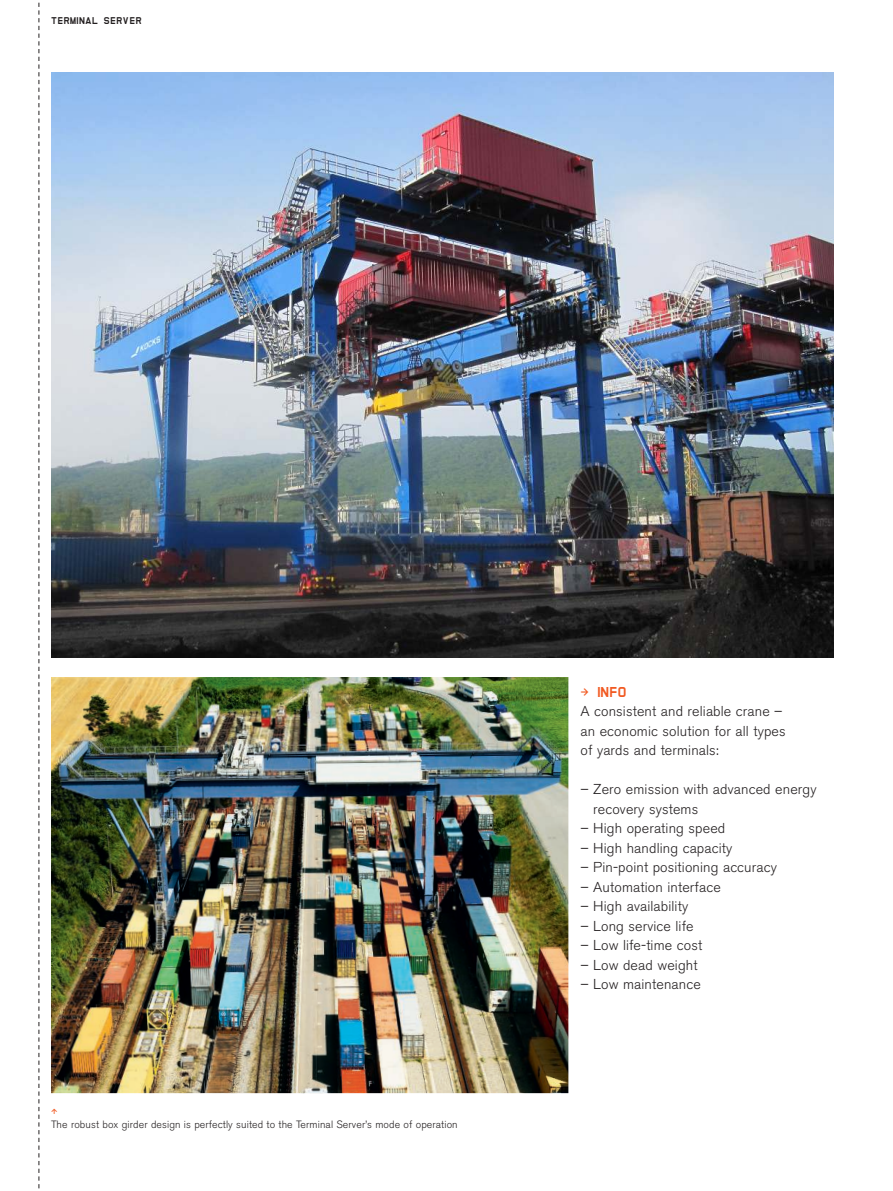
<style>
.page{position:relative;width:893px;height:1191px;background:#fff}
.page>*{position:absolute;margin:0;border:0;box-sizing:border-box;transform-origin:0 0}
.t1{font:300 14.25px/19.5px "Akzidenz Grotesk BE";letter-spacing:.01em;color:#231f20}
.t2{font:700 14.25px "Kranunion Office";color:#f15921}
.t3{font:300 10.5px "Akzidenz Grotesk BE";letter-spacing:.01em;color:#231f20}
.t4{font:10.5px "Office Expert";color:#f15921}
.t5{font:700 9.75px "Kranunion Office";letter-spacing:.05em;color:#231f20}
.s1{font-family:"Office Expert";font-weight:400}
</style>
<div class="page">
<img style="left:51px;top:72px;width:782px;height:585px">
<svg style="left:39px;top:2px;width:1px;height:1187px"></svg>
<img style="left:51px;top:677px;width:517px;height:416px">
<p class="t5" style="left:51px;top:15px;width:92px">TERMINAL SERVER</p>
<p class="t4" style="left:51px;top:1105px;width:8px">O</p>
<p class="t3" style="left:51px;top:1120px;width:408px">The robust box girder design is perfectly suited to the Terminal Server’s mode of operation</p>
<p class="t2" style="left:580px;top:683px;width:48px"><span class="s1">Q</span> INFO</p>
<p class="t1" style="left:580px;top:702px;width:207px">A consistent and reliable crane – an economic solution for all types of yards and terminals:</p>
<p class="t1" style="left:593px;top:780px;width:225px;text-indent:-13px">– Zero emission with advanced energy recovery systems</p>
<p class="t1" style="left:580px;top:819px;width:146px">– High operating speed</p>
<p class="t1" style="left:580px;top:839px;width:153px">– High handling capacity</p>
<p class="t1" style="left:580px;top:858px;width:198px">– Pin-point positioning accuracy</p>
<p class="t1" style="left:580px;top:878px;width:142px">– Automation interface</p>
<p class="t1" style="left:580px;top:897px;width:109px">– High availability</p>
<p class="t1" style="left:580px;top:917px;width:115px">– Long service life</p>
<p class="t1" style="left:580px;top:936px;width:123px">– Low life-time cost</p>
<p class="t1" style="left:580px;top:956px;width:119px">– Low dead weight</p>
<p class="t1" style="left:580px;top:975px;width:122px">– Low maintenance</p>
</div>
